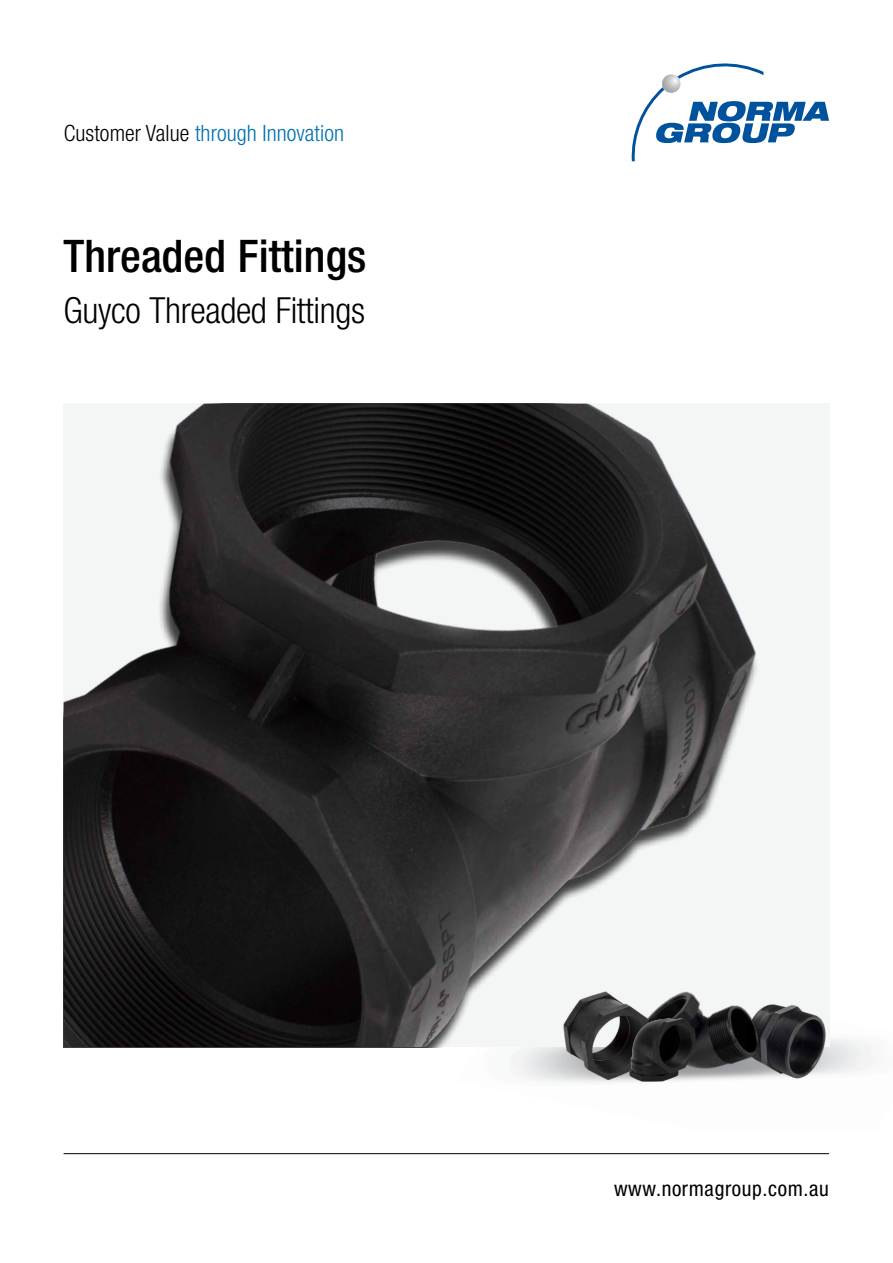
<style>
.page{position:relative;width:893px;height:1263px;background:#fff}
.page>*{position:absolute;margin:0;border:0;box-sizing:border-box;transform-origin:0 0}
.t1{font:500 condensed 45px "Helvetica Neue LT Std";color:#000}
.t2{font:300 condensed 36px "Helvetica Neue LT Std";letter-spacing:-.01em;color:#000}
.t3{font:300 condensed 22.5px "Helvetica Neue LT Std";letter-spacing:.005em;color:#0071ae}
.t4{font:condensed 21px "Helvetica Neue LT Std";letter-spacing:.03em;color:#000}
.s1{color:#000}
</style>
<div class="page">
<img style="left:64px;top:404px;width:765px;height:643px">
<svg style="left:632px;top:63px;width:197px;height:98px"></svg>
<hr style="left:64px;top:1153px;width:765px;height:1px;background:#000">
<img style="left:783px;top:997px;width:54px;height:83px">
<img style="left:622px;top:954px;width:161px;height:127px">
<img style="left:541px;top:984px;width:118px;height:100px">
<img style="left:601px;top:1010px;width:120px;height:75px">
<p class="t3" style="left:64px;top:121px;width:282px"><span class="s1">Customer Value</span> through Innovation</p>
<h1 class="t1" style="left:64px;top:230px;width:304px">Threaded Fittings</h1>
<h2 class="t2" style="left:64px;top:290px;width:303px">Guyco Threaded Fittings</h2>
<p class="t4" style="left:614px;top:1176px;width:216px">www.normagroup.com.au</p>
</div>
